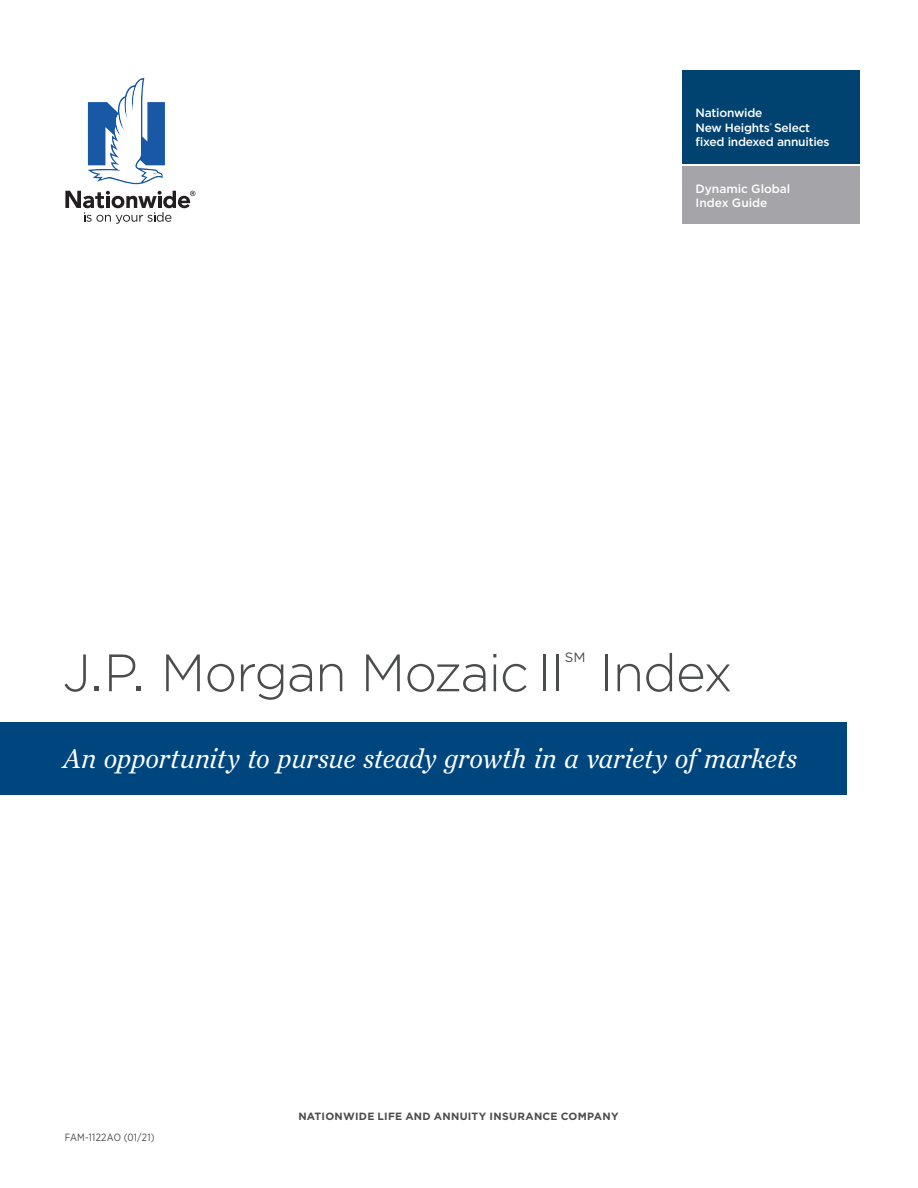
<style>
.page{position:relative;width:918px;height:1188px;background:#fff}
.page>*{position:absolute;margin:0;border:0;box-sizing:border-box;transform-origin:0 0}
.Cover_H1{font:300 52.5px "Gotham";letter-spacing:-.02em;color:#4b4c4d}
.H1-Sub{font:italic 28.35px "Chronicle Text G1";letter-spacing:-.01em;color:#fff}
.Top_Nav_2{font:500 12px/14.4px "Gotham";letter-spacing:-.02em;color:#fff}
.Top_Nav_2-2{font:500 12px/14.4px "Gotham";color:#fff}
.Disclosure{font:700 10.5px "Gotham";letter-spacing:.025em;color:#4b4c4d}
.Disclosure-2{font:10.5px "Gotham Narrow";letter-spacing:.02em;color:#4b4c4d}
</style>
<div class="page">
<div style="left:0;top:722px;width:847px;height:72px;background:#00467e"></div>
<svg style="left:88px;top:78px;width:77px;height:106px"></svg>
<svg style="left:65px;top:191px;width:130px;height:33px"></svg>
<div style="left:683px;top:166px;width:177px;height:58px;background:#a5a5a9"></div>
<div style="left:683px;top:70px;width:177px;height:93px;background:#004270"></div>
<p class="Top_Nav_2" style="left:696px;top:106px;width:136px">Nationwide<br>New Heights<sup>®</sup> Select fixed indexed annuities</p>
<p class="Top_Nav_2-2" style="left:696px;top:181px;width:96px">Dynamic Global<br>Index Guide</p>
<p class="Cover_H1" style="left:63px;top:640px;width:671px">J.P. Morgan Mozaic II<sup>℠</sup> Index</p>
<p class="H1-Sub" style="left:63px;top:736px;width:736px">An opportunity to pursue steady growth in a variety of markets</p>
<p class="Disclosure-2" style="left:65px;top:1131px;width:91px">FAM-1122AO (01/21)</p>
<p class="Disclosure" style="left:298px;top:1109px;width:322px">NATIONWIDE LIFE AND ANNUITY INSURANCE COMPANY</p>
</div>
